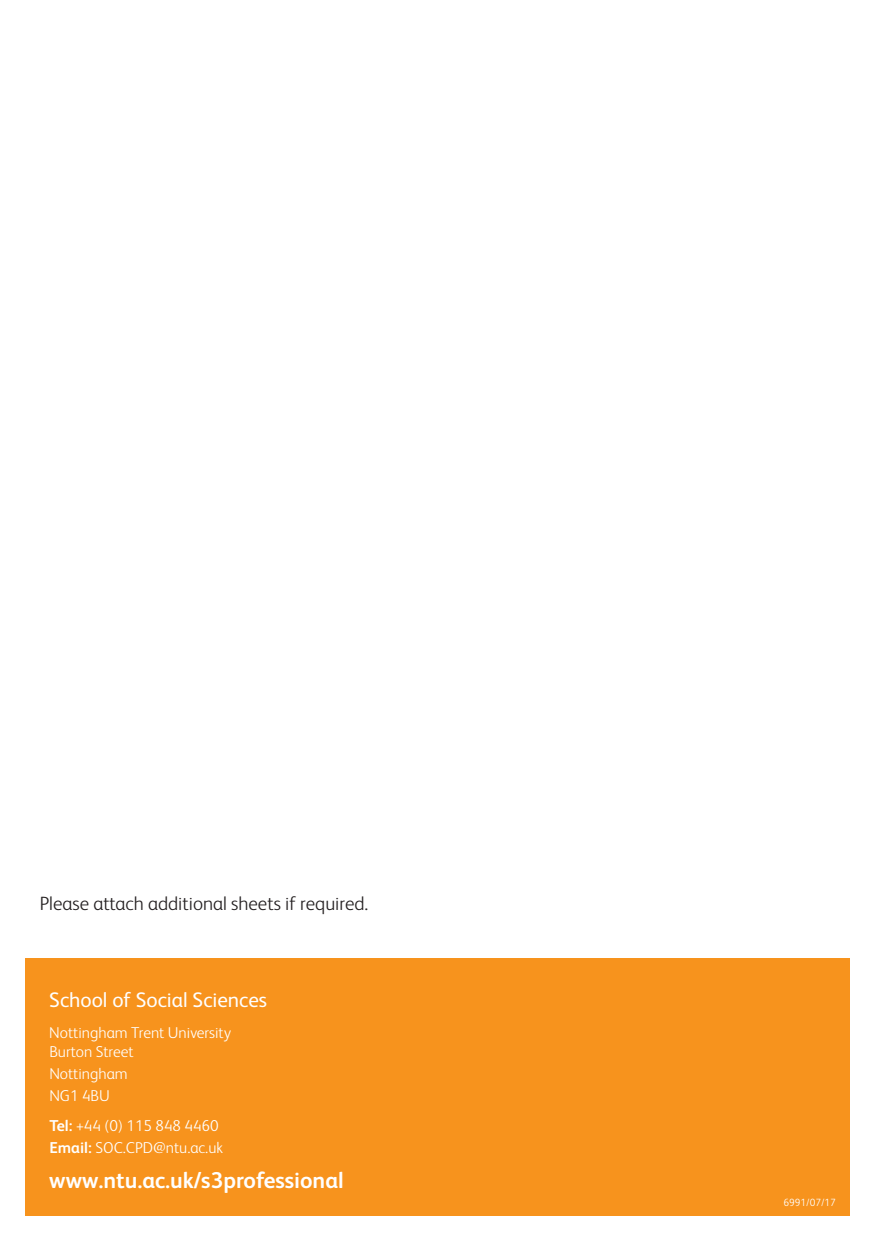
<style>
.page{position:relative;width:874px;height:1241px;background:#fff}
.page>*{position:absolute;margin:0;border:0;box-sizing:border-box;transform-origin:0 0}
.t1{font:700 22.75px "FS Albert";color:#fff}
.t2{font:21px "FS Albert";color:#fff}
.t3{font:300 19.25px "FS Albert";color:#231f20}
.t4{font:300 15.75px/21.7px "FS Albert";color:#fff}
.t5{font:300 10.5px "FS Albert";color:#fff}
.s1{font-weight:700}
</style>
<div class="page">
<div style="left:25px;top:958px;width:823px;height:257px;background:#f7931d"></div>
<p class="t3" style="left:40px;top:897px;width:330px">Please attach additional sheets if required.</p>
<h2 class="t2" style="left:49px;top:992px;width:219px">School of Social Sciences</h2>
<p class="t4" style="left:49px;top:1024px;width:183px;line-height:19.2px">Nottingham Trent University<br>Burton Street</p>
<p class="t4" style="left:49px;top:1064px;width:80px">Nottingham<br>NG1 4BU</p>
<p class="t4" style="left:49px;top:1116px;width:175px"><span class="s1">Tel:</span> +44 (0) 115 848 4460<br><span class="s1">Email:</span> SOC.CPD@ntu.ac.uk</p>
<h1 class="t1" style="left:49px;top:1172px;width:296px">www.ntu.ac.uk/s3professional</h1>
<p class="t5" style="left:783px;top:1198px;width:54px">6991/07/17</p>
</div>
